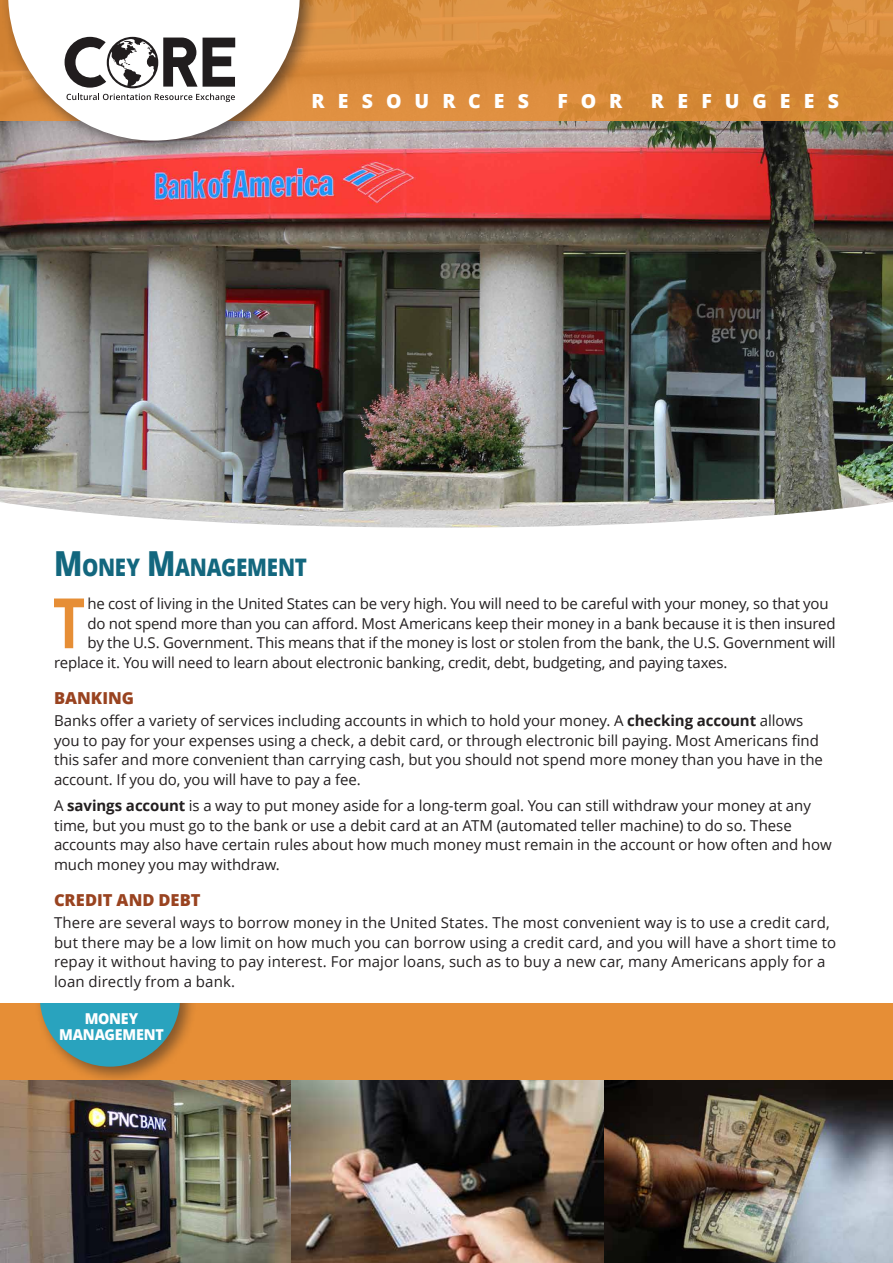
<style>
.page{position:relative;width:893px;height:1263px;background:#fff}
.page>*{position:absolute;margin:0;border:0;box-sizing:border-box;transform-origin:0 0}
.t1{font:700 69.6px "Open Sans";color:#e68e36;scale:.8 1}
.t2{font:800 24.15px "Open Sans";letter-spacing:-.01em;color:#13677e;scale:.85 1}
.t3{font:800 19.5px "Open Sans";letter-spacing:.665em;color:#fff}
.t4{font:800 16.5px "Open Sans";color:#994320}
.t5{font:15px/19.5px "Open Sans";letter-spacing:-.005em;color:#231f20}
.t6{font:800 15px/16.5px "Open Sans";letter-spacing:-.015em;color:#fff;text-align:center;scale:.95 1}
.s1{font-size:34.5px}
.s2{font-weight:700}
</style>
<div class="page">
<img style="left:0;top:1080px;width:292px;height:183px">
<img style="left:603px;top:1080px;width:290px;height:183px">
<img style="left:292px;top:1080px;width:311px;height:183px">
<img style="left:0;top:121px;width:893px;height:407px">
<div style="left:0;top:0;width:893px;height:121px;background:linear-gradient(to bottom,#d98e3d,#d88938)"></div>
<div style="left:0;top:1003px;width:893px;height:77px;background:#e68e36"></div>
<div style="left:34px;top:1003px;width:164px;height:77px;background:#231f20;opacity:.5"></div>
<svg style="left:40px;top:1003px;width:140px;height:64px;background:#4e999c"></svg>
<div style="left:0;top:0;width:319px;height:159px;background:#231f20;opacity:.6"></div>
<svg style="left:8px;top:0;width:292px;height:141px"></svg>
<h3 class="t3" style="left:311px;top:86px;width:219px">RESOURCES</h3>
<h3 class="t3" style="left:557px;top:86px;width:67px">FOR</h3>
<h3 class="t3" style="left:651px;top:86px;width:189px">REFUGEES</h3>
<h2 class="t2" style="left:54px;top:549px;width:299px"><span class="s1">M</span>ONEY <span class="s1">M</span>ANAGEMENT</h2>
<h1 class="t1" style="left:53px;top:574px;width:42px">T</h1>
<p class="t5" style="left:87px;top:594px;width:743px">he cost of living in the United States can be very high. You will need to be careful with your money, so that you</p>
<p class="t5" style="left:87px;top:613px;width:750px">do not spend more than you can afford. Most Americans keep their money in a bank because it is then insured</p>
<p class="t5" style="left:87px;top:633px;width:750px">by the U.S. Government. This means that if the money is lost or stolen from the bank, the U.S. Government will</p>
<p class="t5" style="left:54px;top:652px;width:675px">replace it. You will need to learn about electronic banking, credit, debt, budgeting, and paying taxes.</p>
<p class="t4" style="left:54px;top:685px;width:82px">BANKING</p>
<p class="t5" style="left:54px;top:711px;width:770px">Banks offer a variety of services including accounts in which to hold your money. A <span class="s2">checking account</span> allows you to pay for your expenses using a check, a debit card, or through electronic bill paying. Most Americans find this safer and more convenient than carrying cash, but you should not spend more money than you have in the account. If you do, you will have to pay a fee.</p>
<p class="t5" style="left:54px;top:795px;width:779px">A <span class="s2">savings account</span> is a way to put money aside for a long-term goal. You can still withdraw your money at any time, but you must go to the bank or use a debit card at an ATM (automated teller machine) to do so. These accounts may also have certain rules about how much money must remain in the account or how often and how much money you may withdraw.</p>
<p class="t4" style="left:54px;top:887px;width:148px">CREDIT AND DEBT</p>
<p class="t5" style="left:54px;top:912px;width:784px">There are several ways to borrow money in the United States. The most convenient way is to use a credit card, but there may be a low limit on how much you can borrow using a credit card, and you will have a short time to repay it without having to pay interest. For major loans, such as to buy a new car, many Americans apply for a loan directly from a bank.</p>
<p class="t6" style="left:59px;top:1009px;width:112px">MONEY<br>MANAGEMENT</p>
</div>
